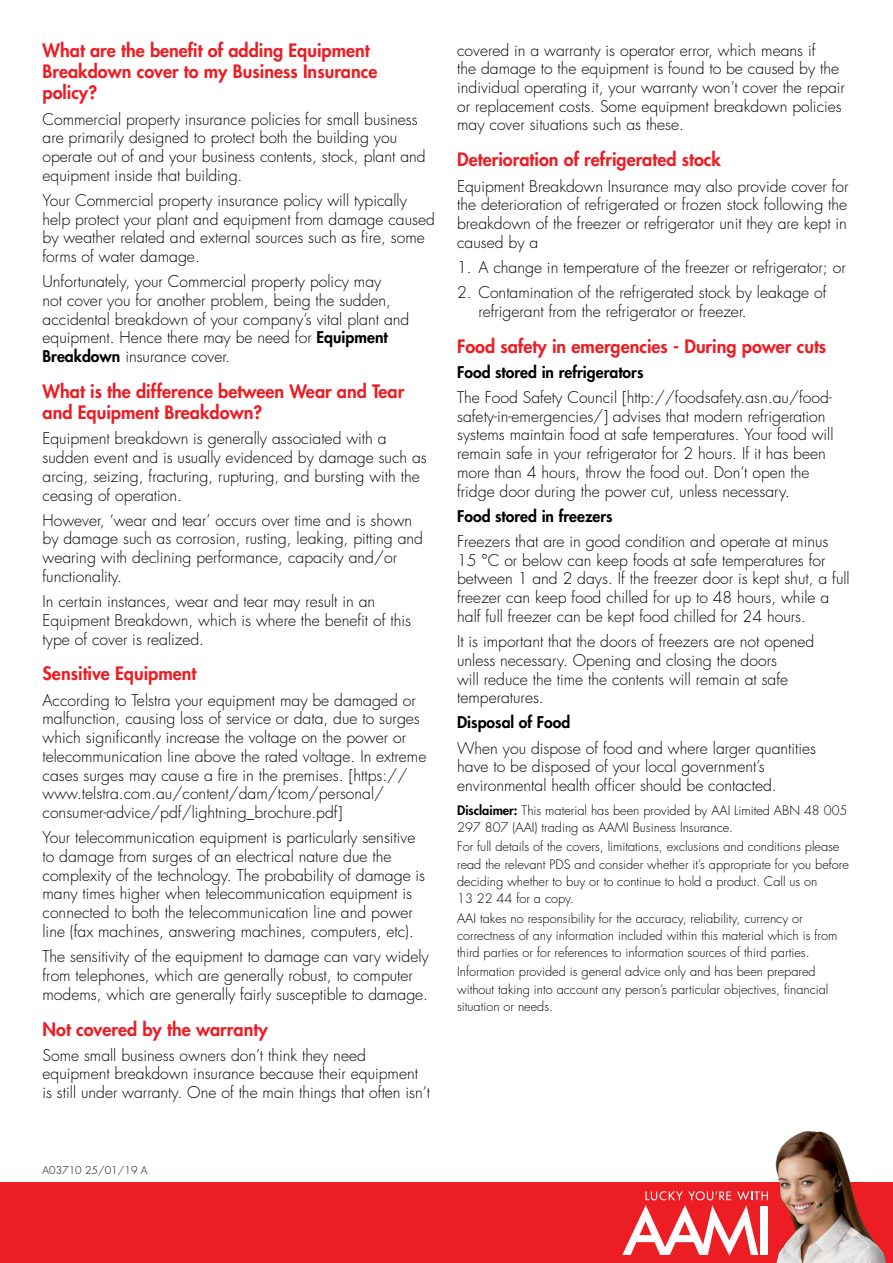
<style>
.page{position:relative;width:893px;height:1263px;background:#fff}
.page>*{position:absolute;margin:0;border:0;box-sizing:border-box;transform-origin:0 0}
.t1{font:800 18px/21px "Futura Std";color:#ed1d24}
.t2{font:300 15.75px/18.8px "Futura Std";color:#000}
.t3{font:800 15.75px "Futura Std";color:#000}
.t4{font:300 12.75px/17.2px "Futura Std";color:#000}
.t5{font:300 10.5px "Futura Std";color:#000}
.s1{font-weight:800}
</style>
<div class="page">
<div style="left:0;top:1182px;width:893px;height:81px;background:#ed1d24"></div>
<img style="left:775px;top:1131px;width:111px;height:132px">
<svg style="left:622px;top:1191px;width:146px;height:64px"></svg>
<p class="t1" style="left:43px;top:40px;width:336px">What are the benefit of adding Equipment<br>Breakdown cover to my Business Insurance policy?</p>
<p class="t2" style="left:43px;top:110px;width:385px">Commercial property insurance policies for small business are primarily designed to protect both the building you operate out of and your business contents, stock, plant and equipment inside that building.</p>
<p class="t2" style="left:43px;top:191px;width:394px">Your Commercial property insurance policy will typically help protect your plant and equipment from damage caused by weather related and external sources such as fire, some forms of water damage.</p>
<p class="t2" style="left:43px;top:273px;width:368px">Unfortunately, your Commercial property policy may<br>not cover you for another problem, being the sudden, accidental breakdown of your company’s vital plant and equipment. Hence there may be need for <span class="s1">Equipment Breakdown</span> insurance cover.</p>
<p class="t1" style="left:43px;top:381px;width:363px">What is the difference between Wear and Tear and Equipment Breakdown?</p>
<p class="t2" style="left:43px;top:430px;width:386px">Equipment breakdown is generally associated with a sudden event and is usually evidenced by damage such as arcing, seizing, fracturing, rupturing, and bursting with the ceasing of operation.</p>
<p class="t2" style="left:43px;top:511px;width:382px">However, ‘wear and tear’ occurs over time and is shown by damage such as corrosion, rusting, leaking, pitting and wearing with declining performance, capacity and/or functionality.</p>
<p class="t2" style="left:43px;top:592px;width:370px">In certain instances, wear and tear may result in an<br>Equipment Breakdown, which is where the benefit of this type of cover is realized.</p>
<p class="t1" style="left:43px;top:663px;width:156px">Sensitive Equipment</p>
<p class="t2" style="left:43px;top:691px;width:385px">According to Telstra your equipment may be damaged or malfunction, causing loss of service or data, due to surges which significantly increase the voltage on the power or telecommunication line above the rated voltage. In extreme cases surges may cause a fire in the premises. [https:// www.telstra.com.au/content/dam/tcom/personal/ consumer-advice/pdf/lightning_brochure.pdf]</p>
<p class="t2" style="left:43px;top:828px;width:384px">Your telecommunication equipment is particularly sensitive to damage from surges of an electrical nature due the complexity of the technology. The probability of damage is many times higher when telecommunication equipment is connected to both the telecommunication line and power line (fax machines, answering machines, computers, etc).</p>
<p class="t2" style="left:43px;top:947px;width:388px">The sensitivity of the equipment to damage can vary widely from telephones, which are generally robust, to computer modems, which are generally fairly susceptible to damage.</p>
<p class="t1" style="left:43px;top:1018px;width:227px">Not covered by the warranty</p>
<p class="t2" style="left:43px;top:1046px;width:389px">Some small business owners don’t think they need equipment breakdown insurance because their equipment is still under warranty. One of the main things that often isn’t</p>
<p class="t2" style="left:457px;top:41px;width:389px">covered in a warranty is operator error, which means if<br>the damage to the equipment is found to be caused by the individual operating it, your warranty won’t cover the repair or replacement costs. Some equipment breakdown policies may cover situations such as these.</p>
<p class="t1" style="left:457px;top:149px;width:265px">Deterioration of refrigerated stock</p>
<p class="t2" style="left:457px;top:177px;width:393px;text-align:justify">Equipment Breakdown Insurance may also provide cover for the deterioration of refrigerated or frozen stock following the breakdown of the freezer or refrigerator unit they are kept in caused by a</p>
<p class="t2" style="left:457px;top:258px;width:390px">1. A change in temperature of the freezer or refrigerator; or</p>
<p class="t2" style="left:478px;top:283px;width:350px;text-indent:-21px">2. Contamination of the refrigerated stock by leakage of refrigerant from the refrigerator or freezer.</p>
<p class="t1" style="left:457px;top:336px;width:371px">Food safety in emergencies - During power cuts</p>
<p class="t3" style="left:457px;top:362px;width:188px">Food stored in refrigerators</p>
<p class="t2" style="left:457px;top:388px;width:378px">The Food Safety Council [http://foodsafety.asn.au/food&shy;safety-in-emergencies/] advises that modern refrigeration systems maintain food at safe temperatures. Your food will remain safe in your refrigerator for 2 hours. If it has been more than 4 hours, throw the food out. Don’t open the fridge door during the power cut, unless necessary.</p>
<p class="t3" style="left:457px;top:506px;width:157px">Food stored in freezers</p>
<p class="t2" style="left:457px;top:532px;width:394px">Freezers that are in good condition and operate at minus 15 °C or below can keep foods at safe temperatures for between 1 and 2 days. If the freezer door is kept shut, a full freezer can keep food chilled for up to 48 hours, while a half full freezer can be kept food chilled for 24 hours.</p>
<p class="t2" style="left:457px;top:632px;width:359px">It is important that the doors of freezers are not opened unless necessary. Opening and closing the doors<br>will reduce the time the contents will remain at safe temperatures.</p>
<p class="t3" style="left:457px;top:713px;width:115px">Disposal of Food</p>
<p class="t2" style="left:457px;top:739px;width:360px">When you dispose of food and where larger quantities have to be disposed of your local government’s environmental health officer should be contacted.</p>
<p class="t4" style="left:457px;top:802px;width:392px"><span class="s1">Disclaimer:</span> This material has been provided by AAI Limited ABN 48 005<br>297 807 (AAI) trading as AAMI Business Insurance.</p>
<p class="t4" style="left:457px;top:838px;width:393px">For full details of the covers, limitations, exclusions and conditions please read the relevant PDS and consider whether it’s appropriate for you before deciding whether to buy or to continue to hold a product. Call us on<br>13 22 44 for a copy.</p>
<p class="t4" style="left:457px;top:910px;width:382px">AAI takes no responsibility for the accuracy, reliability, currency or correctness of any information included within this material which is from third parties or for references to information sources of third parties.</p>
<p class="t4" style="left:457px;top:963px;width:373px">Information provided is general advice only and has been prepared without taking into account any person’s particular objectives, financial situation or needs.</p>
<p class="t5" style="left:43px;top:1163px;width:107px">A03710 25/01/19 A</p>
</div>
